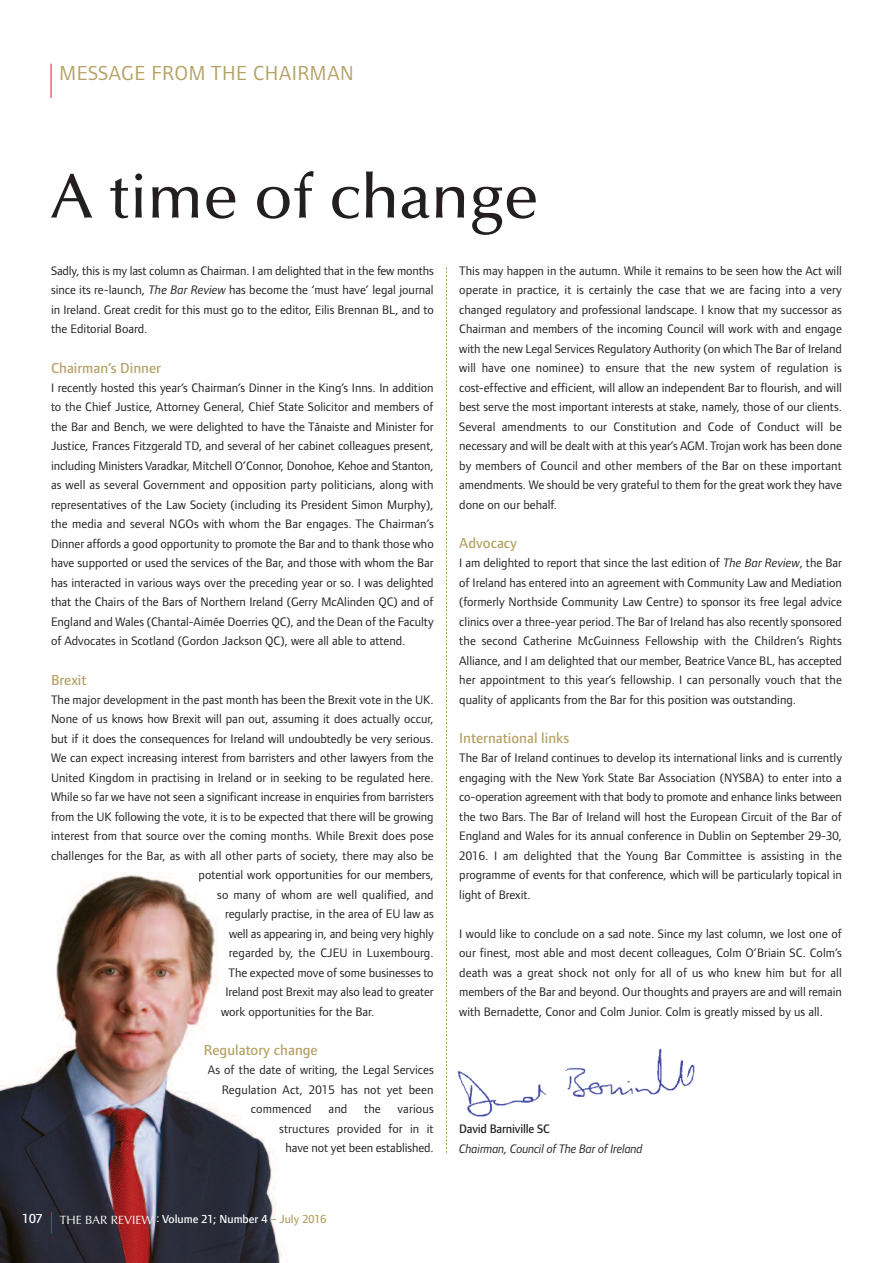
<style>
.page{position:relative;width:893px;height:1263px;background:#fff}
.page>*{position:absolute;margin:0;border:0;box-sizing:border-box;transform-origin:0 0}
.t1{font:500 63px "Optima";color:#231f20}
.t2{font:21px "Foundry Form Sans";letter-spacing:.025em;color:#b5a267}
.t3{font:500 15px "Foundry Form Sans";color:#b5a267}
.t4{font:500 13.5px "Foundry Form Sans";color:#fff}
.t5{font:12.75px/19.5px "Foundry Form Sans";color:#231f20;text-align:justify}
.t6{font:italic 12.75px "Foundry Form Sans";letter-spacing:-.015em;color:#231f20}
.t7{font:500 12.75px "Foundry Form Sans";letter-spacing:-.015em;color:#231f20}
.t8{font:500 12px "Foundry Form Sans";color:#fff}
.s1{font-style:italic}
.s2{font-family:"Optima";font-weight:400}
.s3{color:#b5a267}
</style>
<div class="page">
<img style="left:0;top:873px;width:282px;height:390px">
<svg style="left:446px;top:267px;width:1px;height:886px"></svg>
<hr style="left:51px;top:64px;width:1px;height:34px;background:#d81e35">
<img style="left:446px;top:1044px;width:249px;height:97px">
<svg style="left:51px;top:1212px;width:1px;height:21px"></svg>
<h2 class="t2" style="left:60px;top:65px;width:296px">MESSAGE FROM THE CHAIRMAN</h2>
<h1 class="t1" style="left:51px;top:172px;width:489px">A time of change</h1>
<p class="t5" style="left:51px;top:262px;width:384px">Sadly, this is my last column as Chairman. I am delighted that in the few months since its re-launch, <span class="s1">The Bar Review</span> has become the ‘must have’ legal journal in Ireland. Great credit for this must go to the editor, Eilis Brennan BL, and to the Editorial Board.</p>
<p class="t3" style="left:51px;top:362px;width:112px">Chairman’s Dinner</p>
<p class="t5" style="left:51px;top:379px;width:384px">I recently hosted this year’s Chairman’s Dinner in the King’s Inns. In addition to the Chief Justice, Attorney General, Chief State Solicitor and members of the Bar and Bench, we were delighted to have the Tánaiste and Minister for Justice, Frances Fitzgerald TD, and several of her cabinet colleagues present, including Ministers Varadkar, Mitchell O’Connor, Donohoe, Kehoe and Stanton, as well as several Government and opposition party politicians, along with representatives of the Law Society (including its President Simon Murphy), the media and several NGOs with whom the Bar engages. The Chairman’s Dinner affords a good opportunity to promote the Bar and to thank those who have supported or used the services of the Bar, and those with whom the Bar has interacted in various ways over the preceding year or so. I was delighted that the Chairs of the Bars of Northern Ireland (Gerry McAlinden QC) and of England and Wales (Chantal-Aimée Doerries QC), and the Dean of the Faculty of Advocates in Scotland (Gordon Jackson QC), were all able to attend.</p>
<p class="t3" style="left:51px;top:674px;width:37px">Brexit</p>
<p class="t5" style="left:51px;top:691px;width:384px">The major development in the past month has been the Brexit vote in the UK.</p>
<p class="t5" style="left:51px;top:710px;width:384px">None of us knows how Brexit will pan out, assuming it does actually occur,</p>
<p class="t5" style="left:51px;top:730px;width:384px">but if it does the consequences for Ireland will undoubtedly be very serious.</p>
<p class="t5" style="left:51px;top:749px;width:384px">We can expect increasing interest from barristers and other lawyers from the</p>
<p class="t5" style="left:51px;top:769px;width:384px">United Kingdom in practising in Ireland or in seeking to be regulated here.</p>
<p class="t5" style="left:51px;top:788px;width:384px">While so far we have not seen a significant increase in enquiries from barristers</p>
<p class="t5" style="left:51px;top:808px;width:384px">from the UK following the vote, it is to be expected that there will be growing</p>
<p class="t5" style="left:51px;top:827px;width:384px">interest from that source over the coming months. While Brexit does pose</p>
<p class="t5" style="left:51px;top:847px;width:384px">challenges for the Bar, as with all other parts of society, there may also be</p>
<p class="t5" style="left:199px;top:866px;width:237px">potential work opportunities for our members,</p>
<p class="t5" style="left:217px;top:886px;width:218px">so many of whom are well qualified, and</p>
<p class="t5" style="left:225px;top:905px;width:210px">regularly practise, in the area of EU law as</p>
<p class="t5" style="left:229px;top:925px;width:206px">well as appearing in, and being very highly</p>
<p class="t5" style="left:229px;top:944px;width:206px">regarded by, the CJEU in Luxembourg.</p>
<p class="t5" style="left:229px;top:964px;width:207px">The expected move of some businesses to</p>
<p class="t5" style="left:225px;top:983px;width:210px">Ireland post Brexit may also lead to greater</p>
<p class="t5" style="left:221px;top:1003px;width:155px">work opportunities for the Bar.</p>
<p class="t3" style="left:204px;top:1045px;width:115px">Regulatory change</p>
<p class="t5" style="left:208px;top:1061px;width:227px">As of the date of writing, the Legal Services</p>
<p class="t5" style="left:222px;top:1081px;width:213px">Regulation Act, 2015 has not yet been</p>
<p class="t5" style="left:251px;top:1100px;width:62px">commenced</p>
<p class="t5" style="left:328px;top:1100px;width:20px">and</p>
<p class="t5" style="left:364px;top:1100px;width:18px">the</p>
<p class="t5" style="left:279px;top:1100px;width:156px;text-align:right">various<br>structures provided for in it have not yet been established.</p>
<p class="t4" style="left:22px;top:1213px;width:22px">107</p>
<p class="t8" style="left:60px;top:1214px;width:268px"><span class="s2">THE BAR REVIEW</span> : Volume 21; Number 4 <span class="s3">– July 2016</span></p>
<p class="t5" style="left:459px;top:262px;width:384px">This may happen in the autumn. While it remains to be seen how the Act will operate in practice, it is certainly the case that we are facing into a very changed regulatory and professional landscape. I know that my successor as Chairman and members of the incoming Council will work with and engage with the new Legal Services Regulatory Authority (on which The Bar of Ireland will have one nominee) to ensure that the new system of regulation is cost-effective and efficient, will allow an independent Bar to flourish, and will best serve the most important interests at stake, namely, those of our clients.<br>Several amendments to our Constitution and Code of Conduct will be necessary and will be dealt with at this year’s AGM. Trojan work has been done by members of Council and other members of the Bar on these important amendments. We should be very grateful to them for the great work they have done on our behalf.</p>
<p class="t3" style="left:459px;top:538px;width:59px">Advocacy</p>
<p class="t5" style="left:459px;top:554px;width:384px">I am delighted to report that since the last edition of <span class="s1">The Bar Review</span>, the Bar of Ireland has entered into an agreement with Community Law and Mediation (formerly Northside Community Law Centre) to sponsor its free legal advice clinics over a three-year period. The Bar of Ireland has also recently sponsored the second Catherine McGuinness Fellowship with the Children’s Rights Alliance, and I am delighted that our member, Beatrice Vance BL, has accepted her appointment to this year’s fellowship. I can personally vouch that the quality of applicants from the Bar for this position was outstanding.</p>
<p class="t3" style="left:459px;top:733px;width:111px">International links</p>
<p class="t5" style="left:459px;top:749px;width:384px">The Bar of Ireland continues to develop its international links and is currently engaging with the New York State Bar Association (NYSBA) to enter into a co-operation agreement with that body to promote and enhance links between the two Bars. The Bar of Ireland will host the European Circuit of the Bar of England and Wales for its annual conference in Dublin on September 29-30, 2016. I am delighted that the Young Bar Committee is assisting in the programme of events for that conference, which will be particularly topical in light of Brexit.</p>
<p class="t5" style="left:459px;top:925px;width:384px">I would like to conclude on a sad note. Since my last column, we lost one of our finest, most able and most decent colleagues, Colm O’Briain SC. Colm’s death was a great shock not only for all of us who knew him but for all members of the Bar and beyond. Our thoughts and prayers are and will remain with Bernadette, Conor and Colm Junior. Colm is greatly missed by us all.</p>
<p class="t7" style="left:459px;top:1124px;width:92px">David Barniville SC</p>
<p class="t6" style="left:459px;top:1141px;width:185px">Chairman, Council of The Bar of Ireland</p>
</div>
